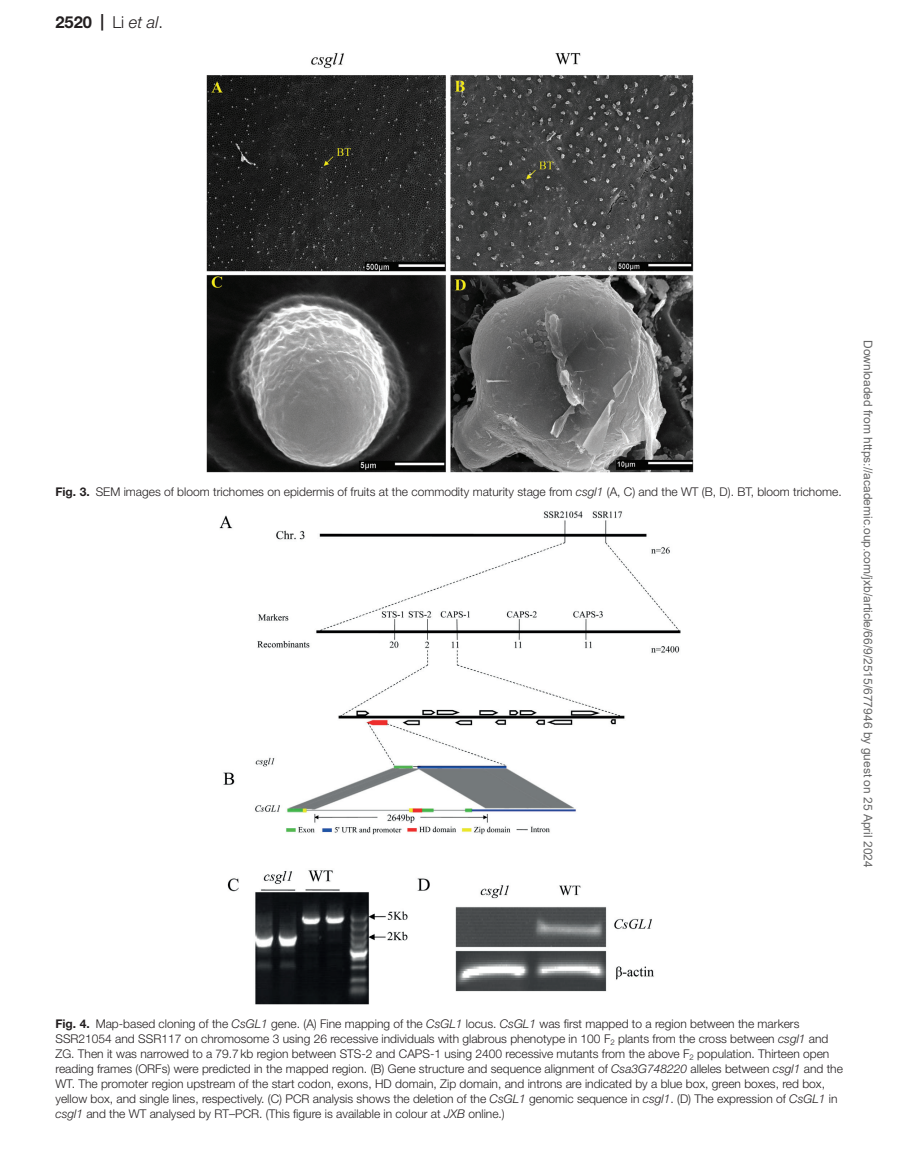
<style>
.page{position:relative;width:897px;height:1165px;background:#fff}
.page>*{position:absolute;margin:0;border:0;box-sizing:border-box;transform-origin:0 0}
.t1{font:700 16.5px "Helvetica Neue LT Std";color:#231f20}
.t2{font:300 12px/15px "Helvetica Neue LT Std";color:#231f20}
.t3{font:12px "Arial";color:#666}
.s1{font-weight:300}
.s2{font-weight:300;font-style:italic}
.s3{font-weight:700}
.s4{font-style:italic}
</style>
<div class="page">
<img style="left:220px;top:511px;width:460px;height:492px">
<img style="left:207px;top:53px;width:486px;height:419px">
<h1 class="t1" style="left:55px;top:12px;width:109px">2520 | <span class="s1">Li</span> <span class="s2">et al</span><span class="s1">.</span></h1>
<p class="t2" style="left:55px;top:484px;width:787px"><span class="s3">Fig. 3.</span> SEM images of bloom trichomes on epidermis of fruits at the commodity maturity stage from <span class="s4">csgl1</span> (A, C) and the WT (B, D). BT, bloom trichome.</p>
<p class="t3" style="left:872px;top:340px;width:529px;rotate:90deg">Downloaded from https://academic.oup.com/jxb/article/66/9/2515/677946 by guest on 25 April 2024</p>
<p class="t2" style="left:55px;top:1015px;width:788px"><span class="s3">Fig. 4.</span> Map-based cloning of the <span class="s4">CsGL1</span> gene. (A) Fine mapping of the <span class="s4">CsGL1</span> locus. <span class="s4">CsGL1</span> was first mapped to a region between the markers SSR21054 and SSR117 on chromosome 3 using 26 recessive individuals with glabrous phenotype in 100 F<sub>2</sub> plants from the cross between <span class="s4">csgl1</span> and ZG. Then it was narrowed to a 79.7kb region between STS-2 and CAPS-1 using 2400 recessive mutants from the above F<sub>2</sub> population. Thirteen open reading frames (ORFs) were predicted in the mapped region. (B) Gene structure and sequence alignment of <span class="s4">Csa3G748220</span> alleles between <span class="s4">csgl1</span> and the WT. The promoter region upstream of the start codon, exons, HD domain, Zip domain, and introns are indicated by a blue box, green boxes, red box, yellow box, and single lines, respectively. (C) PCR analysis shows the deletion of the <span class="s4">CsGL1</span> genomic sequence in <span class="s4">csgl1</span>. (D) The expression of <span class="s4">CsGL1</span> in <span class="s4">csgl1</span> and the WT analysed by RT–PCR. (This figure is available in colour at <span class="s4">JXB</span> online.)</p>
</div>
